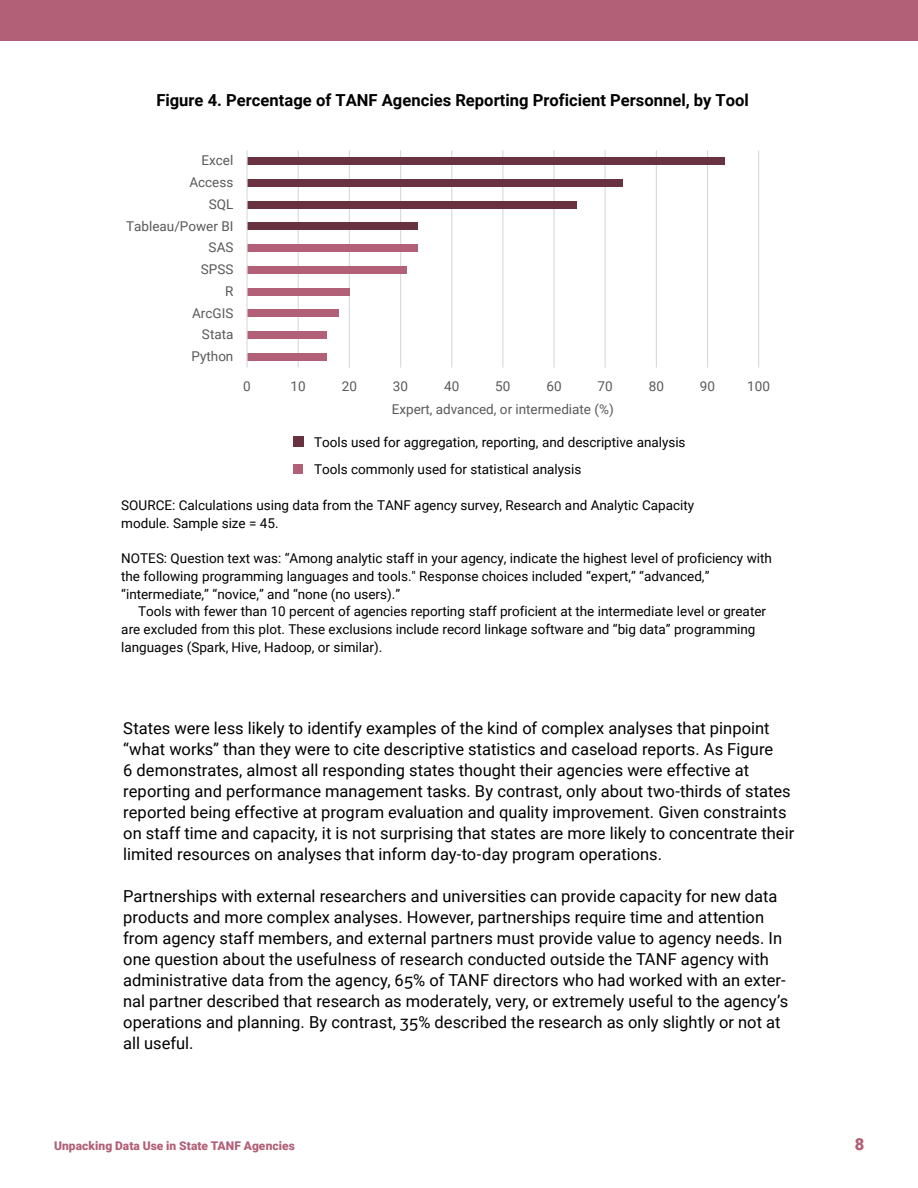
<style>
.page{position:relative;width:918px;height:1188px;background:#fff}
.page>*{position:absolute;margin:0;border:0;box-sizing:border-box;transform-origin:0 0}
.Body_Text{font:16.5px/21px "Roboto";color:#000}
.t1{font:700 16.5px "Roboto";color:#000}
.t2{font:900 16.5px "Roboto";color:#b26077}
.t3{font:13.5px/26.8px "Roboto";letter-spacing:-.005em;color:#000}
.t4{font:13.5px "Roboto";color:#595959}
.t5{font:900 12px "Roboto";letter-spacing:.005em;color:#b26077}
</style>
<div class="page">
<div style="left:0;top:0;width:918px;height:40px;background:#b26077"></div>
<hr style="left:298px;top:150px;width:1px;height:218px;background:#d9d9d9">
<hr style="left:349px;top:150px;width:1px;height:218px;background:#d9d9d9">
<hr style="left:400px;top:150px;width:1px;height:218px;background:#d9d9d9">
<hr style="left:451px;top:150px;width:1px;height:218px;background:#d9d9d9">
<hr style="left:502px;top:150px;width:1px;height:218px;background:#d9d9d9">
<hr style="left:553px;top:150px;width:2px;height:218px;background:#d9d9d9">
<hr style="left:605px;top:150px;width:1px;height:218px;background:#d9d9d9">
<hr style="left:656px;top:150px;width:1px;height:218px;background:#d9d9d9">
<hr style="left:707px;top:150px;width:1px;height:218px;background:#d9d9d9">
<hr style="left:758px;top:150px;width:1px;height:218px;background:#d9d9d9">
<div style="left:247px;top:353px;width:80px;height:8px;background:#b26077"></div>
<div style="left:247px;top:331px;width:80px;height:8px;background:#b26077"></div>
<div style="left:247px;top:309px;width:91px;height:8px;background:#b26077"></div>
<div style="left:247px;top:288px;width:102px;height:7px;background:#b26077"></div>
<div style="left:247px;top:266px;width:159px;height:8px;background:#b26077"></div>
<div style="left:247px;top:244px;width:170px;height:8px;background:#b26077"></div>
<div style="left:247px;top:223px;width:170px;height:7px;background:#683241"></div>
<div style="left:247px;top:201px;width:330px;height:7px;background:#683241"></div>
<div style="left:247px;top:179px;width:375px;height:8px;background:#683241"></div>
<div style="left:247px;top:157px;width:477px;height:8px;background:#683241"></div>
<hr style="left:246px;top:150px;width:2px;height:218px;background:#d9d9d9">
<div style="left:293px;top:437px;width:10px;height:10px;background:#683241"></div>
<div style="left:293px;top:464px;width:10px;height:10px;background:#b26077"></div>
<p class="t1" style="left:156px;top:89px;width:594px">Figure 4. Percentage of TANF Agencies Reporting Proficient Personnel, by Tool</p>
<p class="t4" style="left:202px;top:151px;width:33px">Excel</p>
<p class="t4" style="left:189px;top:173px;width:46px">Access</p>
<p class="t4" style="left:209px;top:195px;width:26px">SQL</p>
<p class="t4" style="left:126px;top:216px;width:109px">Tableau/Power BI</p>
<p class="t4" style="left:209px;top:238px;width:26px">SAS</p>
<p class="t4" style="left:201px;top:260px;width:34px">SPSS</p>
<p class="t4" style="left:225px;top:282px;width:10px">R</p>
<p class="t4" style="left:192px;top:303px;width:43px">ArcGIS</p>
<p class="t4" style="left:202px;top:325px;width:33px">Stata</p>
<p class="t4" style="left:192px;top:347px;width:43px">Python</p>
<p class="t4" style="left:243px;top:377px;width:9px">0</p>
<p class="t4" style="left:291px;top:377px;width:17px">10</p>
<p class="t4" style="left:342px;top:377px;width:17px">20</p>
<p class="t4" style="left:393px;top:377px;width:17px">30</p>
<p class="t4" style="left:444px;top:377px;width:17px">40</p>
<p class="t4" style="left:495px;top:377px;width:17px">50</p>
<p class="t4" style="left:546px;top:377px;width:17px">60</p>
<p class="t4" style="left:598px;top:377px;width:17px">70</p>
<p class="t4" style="left:649px;top:377px;width:17px">80</p>
<p class="t4" style="left:700px;top:377px;width:17px">90</p>
<p class="t4" style="left:747px;top:377px;width:24px">100</p>
<p class="t4" style="left:392px;top:399px;width:224px">Expert, advanced, or intermediate (%)</p>
<p class="t3" style="left:314px;top:428px;width:373px">Tools used for aggregation, reporting, and descriptive analysis<br>Tools commonly used for statistical analysis</p>
<p class="t3" style="left:121px;top:495px;width:574px;line-height:17.9px">SOURCE: Calculations using data from the TANF agency survey, Research and Analytic Capacity module. Sample size = 45.</p>
<p class="t3" style="left:121px;top:544px;width:652px">NOTES: Question text was: “Among analytic staff in your agency, indicate the highest level of proficiency with</p>
<p class="t3" style="left:121px;top:562px;width:590px">the following programming languages and tools." Response choices included “expert,” “advanced,”</p>
<p class="t3" style="left:121px;top:580px;width:280px">“intermediate,” “novice,” and “none (no users).”</p>
<p class="t3" style="left:138px;top:598px;width:630px">Tools with fewer than 10 percent of agencies reporting staff proficient at the intermediate level or greater</p>
<p class="t3" style="left:121px;top:616px;width:636px">are excluded from this plot. These exclusions include record linkage software and “big data” programming</p>
<p class="t3" style="left:121px;top:633px;width:262px">languages (Spark, Hive, Hadoop, or similar).</p>
<p class="Body_Text" style="left:123px;top:717px;width:673px">States were less likely to identify examples of the kind of complex analyses that pinpoint “what works” than they were to cite descriptive statistics and caseload reports. As Figure<br>6 demonstrates, almost all responding states thought their agencies were effective at reporting and performance management tasks. By contrast, only about two-thirds of states reported being effective at program evaluation and quality improvement. Given constraints on staff time and capacity, it is not surprising that states are more likely to concentrate their limited resources on analyses that inform day-to-day program operations.</p>
<p class="Body_Text" style="left:123px;top:885px;width:667px">Partnerships with external researchers and universities can provide capacity for new data products and more complex analyses. However, partnerships require time and attention from agency staff members, and external partners must provide value to agency needs. In one question about the usefulness of research conducted outside the TANF agency with administrative data from the agency, 65% of TANF directors who had worked with an exter&shy;nal partner described that research as moderately, very, or extremely useful to the agency’s operations and planning. By contrast, 35% described the research as only slightly or not at all useful.</p>
<p class="t5" style="left:54px;top:1137px;width:242px">Unpacking Data Use in State TANF Agencies</p>
<p class="t2" style="left:855px;top:1133px;width:11px">8</p>
</div>
